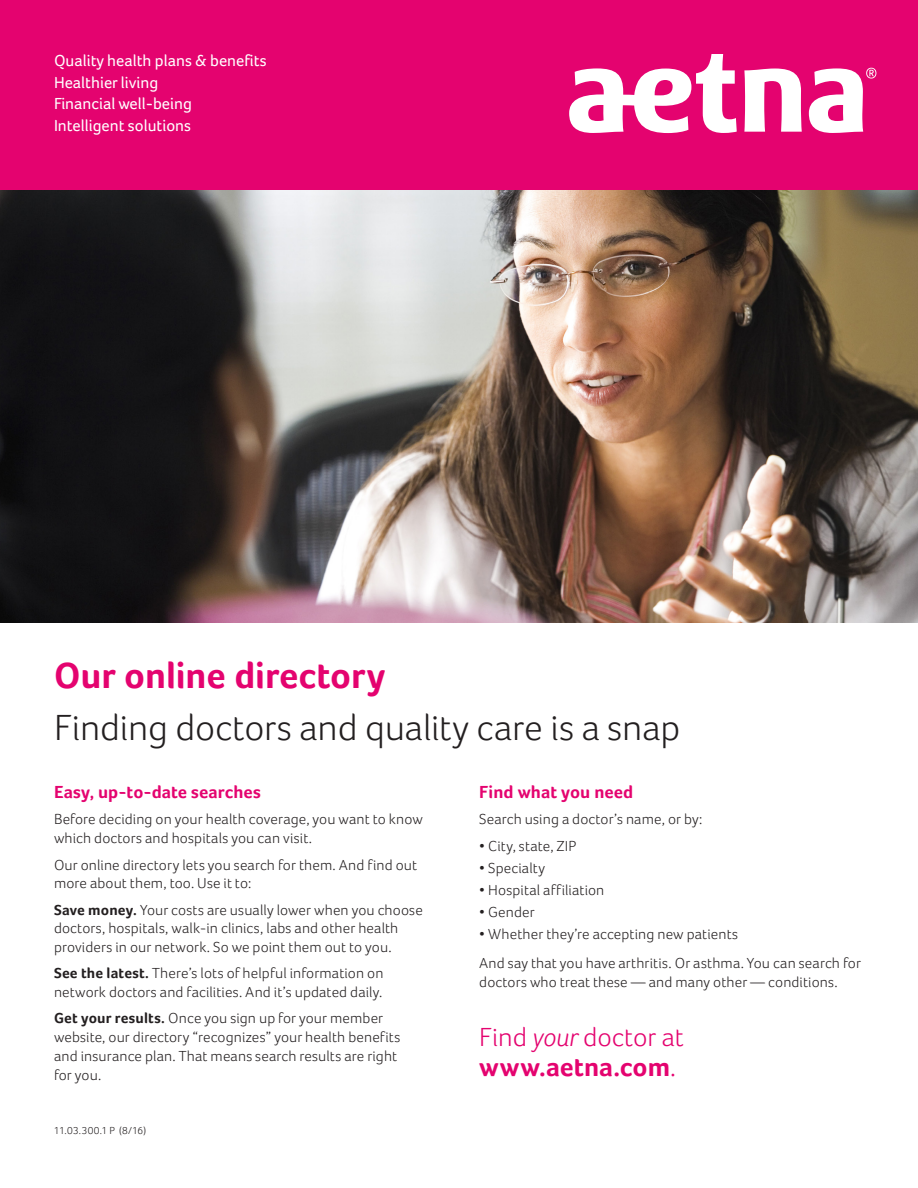
<style>
.page{position:relative;width:918px;height:1188px;background:#fff}
.page>*{position:absolute;margin:0;border:0;box-sizing:border-box;transform-origin:0 0}
.Headline_Light_2{font:300 37.5px "Foco";letter-spacing:-.005em;color:#231f20}
.Tool_Name_2{font:700 37.5px "Foco";letter-spacing:-.005em;color:#e4036f}
.Callout{font:300 27px/30px "Foco";letter-spacing:-.005em;color:#e4036f}
.Color_Header{font:700 18px "Foco";letter-spacing:.005em;color:#e4036f}
.Organizing_Principle{font:16.5px "Foco";color:#fff}
.Body{font:300 15px/18.8px "Foco";letter-spacing:.01em;color:#231f20}
.Copyright_Part_Numbe{font:300 10.5px "Foco";letter-spacing:.025em;color:#231f20}
.s1{font-weight:700}
.s2{font-style:italic}
</style>
<div class="page">
<div style="left:0;top:0;width:918px;height:190px;background:#e4036f"></div>
<img style="left:0;top:190px;width:918px;height:432px">
<svg style="left:569px;top:54px;width:307px;height:79px"></svg>
<p class="Organizing_Principle" style="left:54px;top:51px;width:214px">Quality health plans &amp; benefits</p>
<p class="Organizing_Principle" style="left:54px;top:72px;width:106px">Healthier living</p>
<p class="Organizing_Principle" style="left:54px;top:94px;width:139px">Financial well-being</p>
<p class="Organizing_Principle" style="left:54px;top:116px;width:139px">Intelligent solutions</p>
<p class="Tool_Name_2" style="left:54px;top:654px;width:333px">Our online directory</p>
<p class="Headline_Light_2" style="left:54px;top:705px;width:628px">Finding doctors and quality care is a snap</p>
<p class="Color_Header" style="left:54px;top:781px;width:208px">Easy, up-to-date searches</p>
<p class="Body" style="left:54px;top:810px;width:370px">Before deciding on your health coverage, you want to know which doctors and hospitals you can visit.</p>
<p class="Body" style="left:54px;top:855px;width:365px">Our online directory lets you search for them. And find out more about them, too. Use it to:</p>
<p class="Body" style="left:54px;top:900px;width:370px"><span class="s1">Save money.</span> Your costs are usually lower when you choose doctors, hospitals, walk-in clinics, labs and other health providers in our network. So we point them out to you.</p>
<p class="Body" style="left:54px;top:964px;width:331px"><span class="s1">See the latest.</span> There’s lots of helpful information on network doctors and facilities. And it’s updated daily.</p>
<p class="Body" style="left:54px;top:1009px;width:348px"><span class="s1">Get your results.</span> Once you sign up for your member website, our directory “recognizes” your health benefits and insurance plan. That means search results are right for you.</p>
<p class="Copyright_Part_Numbe" style="left:54px;top:1124px;width:94px">11.03.300.1 P (8/16)</p>
<p class="Color_Header" style="left:479px;top:781px;width:156px">Find what you need</p>
<p class="Body" style="left:479px;top:810px;width:225px">Search using a doctor’s name, or by:</p>
<p class="Body" style="left:479px;top:836px;width:99px">• City, state, ZIP</p>
<p class="Body" style="left:479px;top:858px;width:67px">• Specialty</p>
<p class="Body" style="left:479px;top:880px;width:127px">• Hospital affiliation</p>
<p class="Body" style="left:479px;top:902px;width:57px">• Gender</p>
<p class="Body" style="left:479px;top:924px;width:260px">• Whether they’re accepting new patients</p>
<p class="Body" style="left:479px;top:954px;width:383px">And say that you have arthritis. Or asthma. You can search for doctors who treat these — and many other — conditions.</p>
<p class="Callout" style="left:479px;top:1022px;width:206px">Find <span class="s2">your</span> doctor at <span class="s1">www.aetna.com</span>.</p>
</div>
